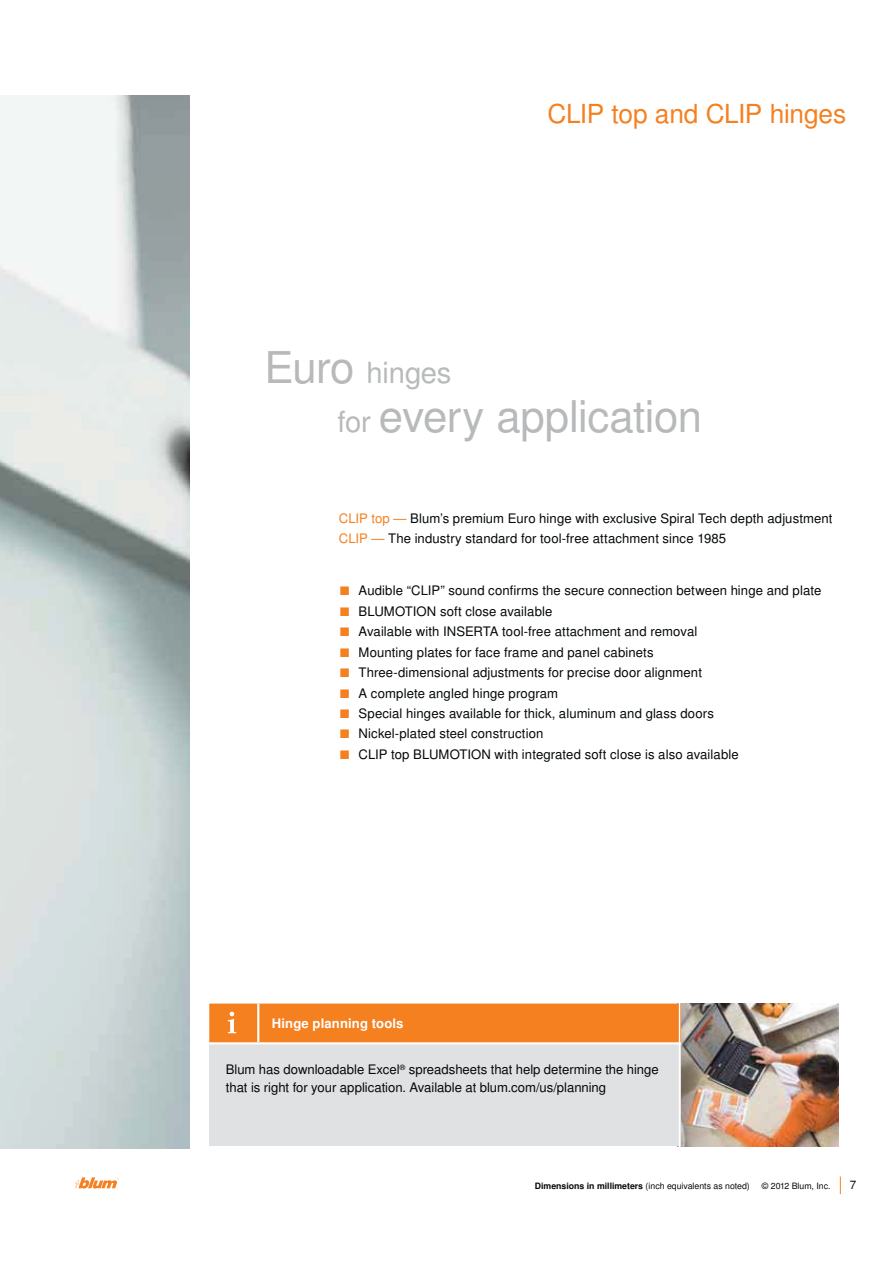
<style>
.page{position:relative;width:893px;height:1263px;background:#fff}
.page>*{position:absolute;margin:0;border:0;box-sizing:border-box;transform-origin:0 0}
.t1{font:43.8px "Nimbus Sans OT";letter-spacing:-.01em;color:#b7b9ba}
.t2{font:29.1px "Nimbus Sans OT";letter-spacing:-.01em;color:#b7b9ba}
.t3{font:26.25px "Nimbus Sans OT";letter-spacing:-.015em;color:#f48020}
.t4{font:13.05px/20.4px "Nimbus Sans OT";letter-spacing:.005em;color:#040809}
.t5{font:700 13.05px "Nimbus Sans OT";letter-spacing:.01em;color:#fff}
.t6{font:11.7px "Nimbus Sans OT";color:#040809}
.t7{font:8.7px "Nimbus Sans OT";color:#040809}
.s1{font-size:43.8px}
.s2{font-size:29.1px}
.s3{color:#f48020}
.s4{font-size:11.7px;color:#f48020}
.s5{font-weight:700}
</style>
<div class="page">
<svg style="left:75px;top:1177px;width:44px;height:12px"></svg>
<svg style="left:840px;top:1177px;width:1px;height:17px"></svg>
<img style="left:678px;top:1004px;width:160px;height:143px">
<div style="left:209px;top:1043px;width:471px;height:103px;background:#e0e1e2"></div>
<hr style="left:679px;top:1044px;width:2px;height:102px;background:#e0e1e2">
<hr style="left:209px;top:1042px;width:49px;height:2px;background:#fff">
<hr style="left:258px;top:1042px;width:423px;height:2px;background:#fff">
<hr style="left:679px;top:1004px;width:2px;height:38px;background:#f48020">
<div style="left:209px;top:1004px;width:470px;height:39px;background:#f48020"></div>
<hr style="left:679px;top:998px;width:1px;height:153px;background:#fff">
<img style="left:0;top:96px;width:190px;height:1052px">
<h3 class="t3" style="left:547px;top:104px;width:300px">CLIP top and CLIP hinges</h3>
<h2 class="t2" style="left:264px;top:361px;width:188px"><span class="s1">Euro</span> hinges</h2>
<h1 class="t1" style="left:337px;top:400px;width:366px"><span class="s2">for</span> every application</h1>
<p class="t4" style="left:339px;top:509px;width:495px"><span class="s3">CLIP top —</span> Blum’s premium Euro hinge with exclusive Spiral Tech depth adjustment<br><span class="s3">CLIP —</span> The industry standard for tool-free attachment since 1985</p>
<p class="t4" style="left:339px;top:582px;width:484px"><span class="s4">■</span> Audible “CLIP” sound confirms the secure connection between hinge and plate</p>
<p class="t4" style="left:339px;top:602px;width:215px"><span class="s4">■</span> BLUMOTION soft close available</p>
<p class="t4" style="left:339px;top:622px;width:360px"><span class="s4">■</span> Available with INSERTA tool-free attachment and removal</p>
<p class="t4" style="left:339px;top:643px;width:316px"><span class="s4">■</span> Mounting plates for face frame and panel cabinets</p>
<p class="t4" style="left:339px;top:663px;width:365px"><span class="s4">■</span> Three-dimensional adjustments for precise door alignment</p>
<p class="t4" style="left:339px;top:684px;width:221px"><span class="s4">■</span> A complete angled hinge program</p>
<p class="t4" style="left:339px;top:704px;width:377px"><span class="s4">■</span> Special hinges available for thick, aluminum and glass doors</p>
<p class="t4" style="left:339px;top:725px;width:206px"><span class="s4">■</span> Nickel-plated steel construction</p>
<p class="t4" style="left:339px;top:745px;width:401px"><span class="s4">■</span> CLIP top BLUMOTION with integrated soft close is also available</p>
<p class="t5" style="left:272px;top:1019px;width:133px">Hinge planning tools</p>
<p class="t4" style="left:226px;top:1062px;width:434px;line-height:17.5px">Blum has downloadable Excel<sup>®</sup> spreadsheets that help determine the hinge that is right for your application. Available at blum.com/us/planning</p>
<p class="t7" style="left:535px;top:1183px;width:216px"><span class="s5">Dimensions in millimeters</span> (inch equivalents as noted)</p>
<p class="t7" style="left:762px;top:1183px;width:70px">© 2012 Blum, Inc.</p>
<p class="t6" style="left:850px;top:1180px;width:8px">7</p>
</div>
